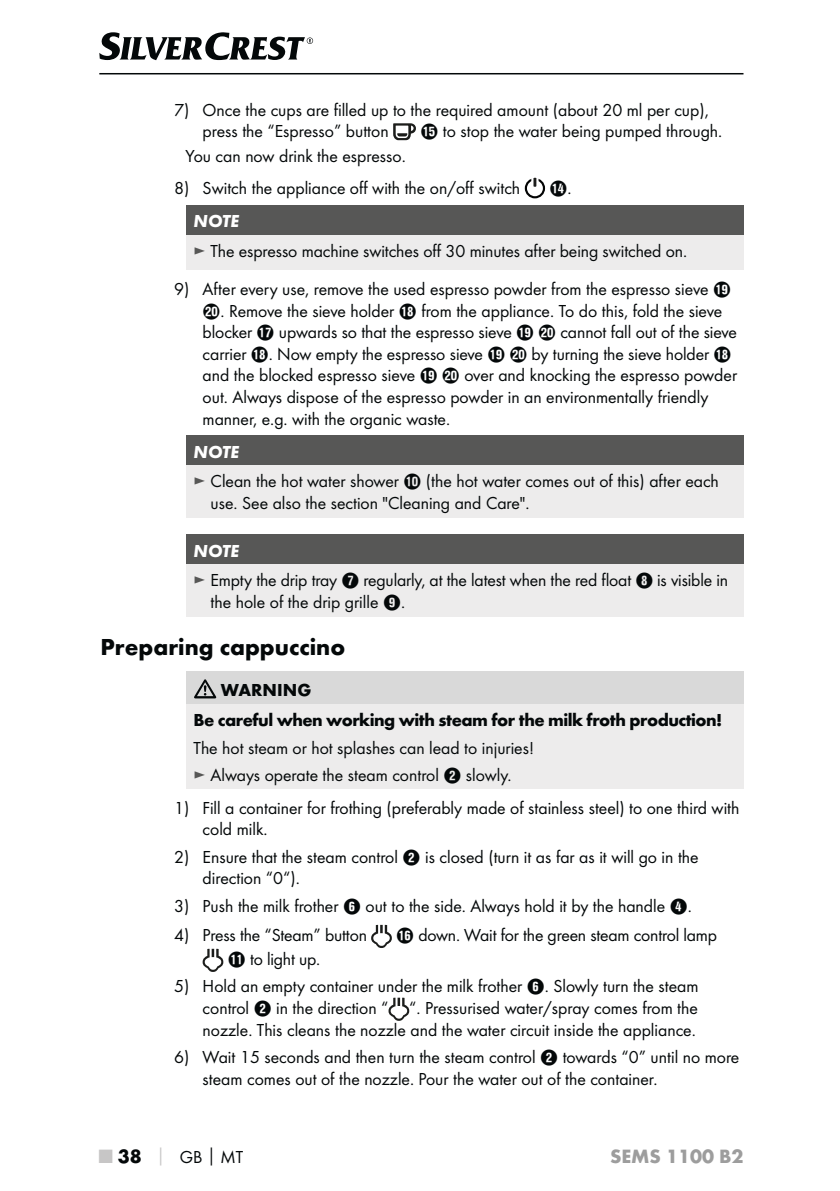
<style>
.page{position:relative;width:840px;height:1191px;background:#fff}
.page>*{position:absolute;margin:0;border:0;box-sizing:border-box;transform-origin:0 0}
.t1{font:700 24px "Futura";color:#040809}
.t2{font:700 20px "Futura";color:#9d9d9d}
.t3{font:18px/21.6px "Futura Boo";color:#040809}
.t4{font:700 18px/30.2px "Futura";letter-spacing:-.03em;color:#040809}
.t5{font:italic 700 18px "Futura";color:#fff}
.t6{font:18px "Hako PI Nummern";color:#040809}
.s1{font-family:"Hako PI Nummern"}
.s2{font-family:"Futura Boo"}
.s3{color:#575756}
.s4{font-family:"Futura";font-weight:700;font-size:20px;color:#c7c6c6}
.s5{font-family:"Futura";font-weight:700;font-size:20px}
.s6{font-family:"Futura";font-weight:700;color:#c7c6c6}
.s7{font-family:"Futura";font-weight:700}
</style>
<div class="page">
<hr style="left:99px;top:73px;width:644px;height:1px;background:#040809">
<svg style="left:99px;top:32px;width:214px;height:28px"></svg>
<svg style="left:393px;top:123px;width:23px;height:17px"></svg>
<div style="left:524px;top:178px;width:20px;height:20px;border:2px solid #030404;border-radius:50%"></div>
<div style="left:532px;top:177px;width:5px;height:11px;background:#1d1d1c"></div>
<div style="left:531px;top:176px;width:7px;height:13px;border:2px solid #fff"></div>
<div style="left:185px;top:205px;width:558px;height:30px;background:#575756"></div>
<div style="left:185px;top:235px;width:558px;height:35px;background:#edecec"></div>
<div style="left:185px;top:435px;width:558px;height:31px;background:#575756"></div>
<div style="left:185px;top:466px;width:558px;height:52px;background:#edecec"></div>
<div style="left:185px;top:534px;width:558px;height:30px;background:#575756"></div>
<div style="left:185px;top:564px;width:558px;height:52px;background:#edecec"></div>
<div style="left:185px;top:671px;width:558px;height:33px;background:#d9d9d9"></div>
<div style="left:185px;top:704px;width:558px;height:85px;background:#edecec"></div>
<svg style="left:194px;top:679px;width:22px;height:19px"></svg>
<svg style="left:371px;top:925px;width:20px;height:23px"></svg>
<svg style="left:202px;top:948px;width:21px;height:24px"></svg>
<svg style="left:388px;top:997px;width:21px;height:23px"></svg>
<p class="t3" style="left:202px;top:100px;width:507px;text-indent:-28px">7) Once the cups are filled up to the required amount (about 20 ml per cup), press the “Espresso” button</p>
<p class="t3" style="left:420px;top:121px;width:303px"><span class="s1">T</span> to stop the water being pumped through.</p>
<p class="t3" style="left:185px;top:146px;width:221px">You can now drink the espresso.</p>
<p class="t3" style="left:174px;top:178px;width:347px">8) Switch the appliance off with the on/off switch</p>
<p class="t6" style="left:549px;top:180px;width:24px">R<span class="s2">.</span></p>
<p class="t5" style="left:193px;top:215px;width:47px">NOTE</p>
<p class="t3" style="left:193px;top:241px;width:495px"><span class="s3">►</span> The espresso machine switches off 30 minutes after being switched on.</p>
<p class="t3" style="left:202px;top:279px;width:535px;text-indent:-28px">9) After every use, remove the used espresso powder from the espresso sieve <span class="s1">O P</span>. Remove the sieve holder <span class="s1">I</span> from the appliance. To do this, fold the sieve blocker <span class="s1">U</span> upwards so that the espresso sieve <span class="s1">O P</span> cannot fall out of the sieve carrier <span class="s1">I</span>. Now empty the espresso sieve <span class="s1">O P</span> by turning the sieve holder <span class="s1">I </span>and the blocked espresso sieve <span class="s1">O P</span> over and knocking the espresso powder out. Always dispose of the espresso powder in an environmentally friendly manner, e.g. with the organic waste.</p>
<p class="t5" style="left:193px;top:446px;width:47px">NOTE</p>
<p class="t3" style="left:210px;top:471px;width:509px;text-indent:-17px"><span class="s3">►</span> Clean the hot water shower <span class="s1">0</span> (the hot water comes out of this) after each use. See also the section "Cleaning and Care".</p>
<p class="t5" style="left:193px;top:544px;width:47px">NOTE</p>
<p class="t3" style="left:210px;top:570px;width:519px;text-indent:-17px"><span class="s3">►</span> Empty the drip tray <span class="s1">7</span> regularly, at the latest when the red float <span class="s1">8</span> is visible in the hole of the drip grille <span class="s1">9</span>.</p>
<h1 class="t1" style="left:100px;top:637px;width:246px">Preparing cappuccino</h1>
<p class="t4" style="left:193px;top:676px;width:530px;text-indent:27px">WARNING<br>Be careful when working with steam for the milk froth production!</p>
<p class="t3" style="left:193px;top:735px;width:342px;line-height:27.2px">The hot steam or hot splashes can lead to injuries! <span class="s3">►</span> Always operate the steam control <span class="s1">2</span> slowly.</p>
<p class="t3" style="left:202px;top:798px;width:538px;text-indent:-28px">1) Fill a container for frothing (preferably made of stainless steel) to one third with cold milk.</p>
<p class="t3" style="left:202px;top:847px;width:497px;text-indent:-28px">2) Ensure that the steam control <span class="s1">2</span> is closed (turn it as far as it will go in the direction “0“).</p>
<p class="t3" style="left:174px;top:895px;width:518px">3) Push the milk frother <span class="s1">6</span> out to the side. Always hold it by the handle <span class="s1">4</span>.</p>
<p class="t3" style="left:174px;top:925px;width:194px">4) Press the “Steam” button</p>
<p class="t3" style="left:396px;top:925px;width:322px"><span class="s1">Z</span> down. Wait for the green steam control lamp</p>
<p class="t3" style="left:228px;top:949px;width:94px"><span class="s1">Q</span> to light up.</p>
<p class="t3" style="left:202px;top:976px;width:497px;text-align:justify;text-indent:-28px">5) Hold an empty container under the milk frother <span class="s1">6</span>. Slowly turn the steam control <span class="s1">2</span> in the direction “ “. Pressurised water/spray comes from the nozzle. This cleans the nozzle and the water circuit inside the appliance.</p>
<p class="t3" style="left:202px;top:1047px;width:538px;text-indent:-28px">6) Wait 15 seconds and then turn the steam control <span class="s1">2</span> towards “0” until no more steam comes out of the nozzle. Pour the water out of the container.</p>
<p class="t3" style="left:99px;top:1146px;width:145px"><span class="s4">■</span> <span class="s5">38</span> <span class="s6">│</span> GB<span class="s7">│</span>MT</p>
<p class="t2" style="left:609px;top:1148px;width:135px">SEMS 1100 B2</p>
</div>
